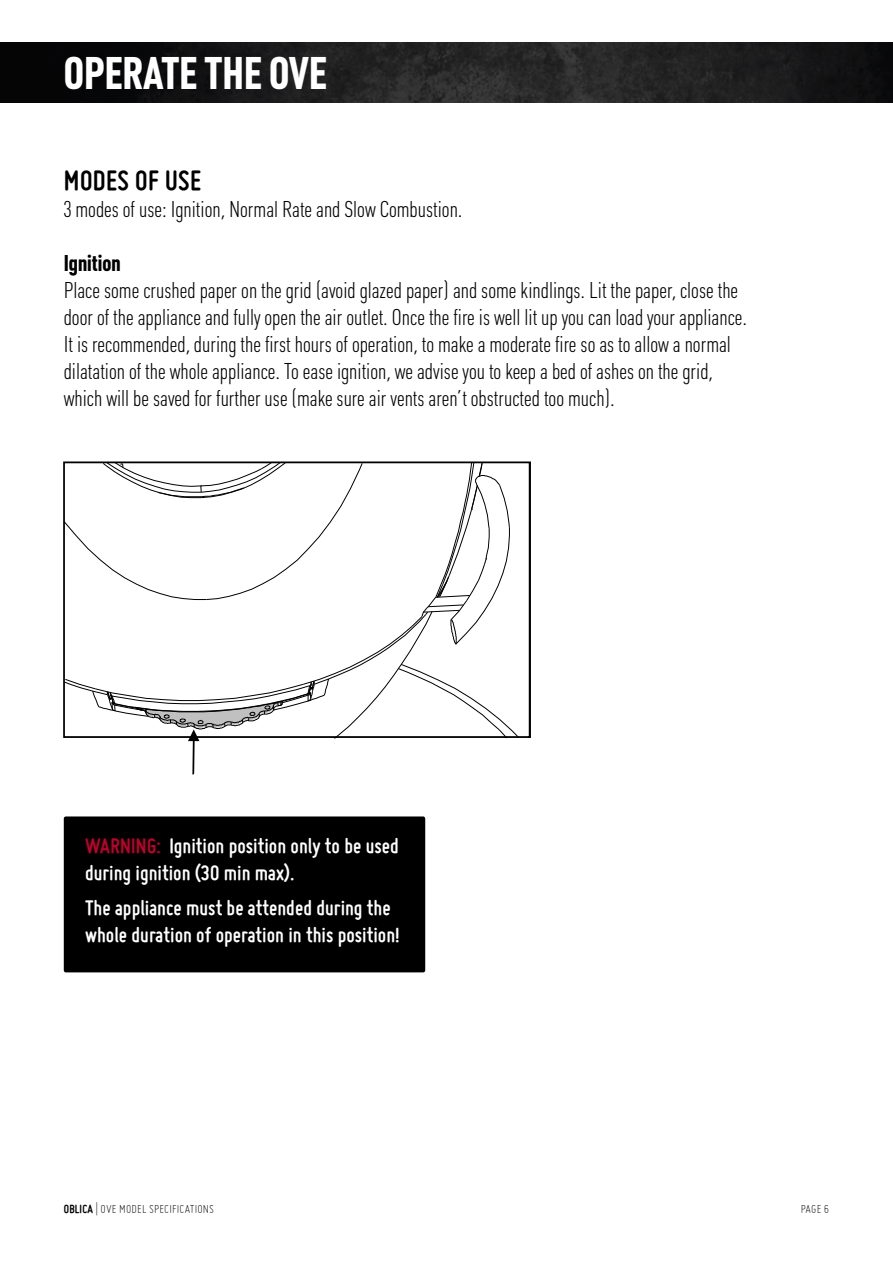
<style>
.page{position:relative;width:893px;height:1263px;background:#fff}
.page>*{position:absolute;margin:0;border:0;box-sizing:border-box;transform-origin:0 0}
.t1{font:700 45px "Plumb Condensed";color:#fff}
.t2{font:700 30px "Miso";letter-spacing:.015em;color:#000}
.t3{font:300 22.5px/27px "Plumb Condensed";color:#000}
.t4{font:700 22.5px/27px "Miso";color:#fff}
.t5{font:700 22.5px "Plumb Condensed";color:#000}
.t6{font:300 12.75px "Miso";letter-spacing:.015em;color:#000}
.s1{color:#be002c}
.s2{font-weight:700}
</style>
<div class="page">
<img style="left:0;top:43px;width:893px;height:59px">
<div style="left:64px;top:816px;width:361px;height:156px;background:#000;border-radius:2px"></div>
<hr style="left:64px;top:736px;width:466px;height:2px;background:#000">
<hr style="left:529px;top:462px;width:2px;height:275px;background:#000">
<hr style="left:64px;top:461px;width:466px;height:2px;background:#000">
<svg style="left:63px;top:461px;width:456px;height:313px"></svg>
<h1 class="t1" style="left:64px;top:48px;width:265px">OPERATE THE OVE</h1>
<h2 class="t2" style="left:64px;top:164px;width:139px">Modes of Use</h2>
<p class="t3" style="left:64px;top:197px;width:400px">3 modes of use: Ignition, Normal Rate and Slow Combustion.</p>
<p class="t5" style="left:64px;top:251px;width:58px">IGNITION</p>
<p class="t3" style="left:64px;top:278px;width:685px">Place some crushed paper on the grid (avoid glazed paper) and some kindlings. Lit the paper, close the door of the appliance and fully open the air outlet. Once the fire is well lit up you can load your appliance.<br>It is recommended, during the first hours of operation, to make a moderate fire so as to allow a normal dilatation of the whole appliance. To ease ignition, we advise you to keep a bed of ashes on the grid, which will be saved for further use (make sure air vents aren’t obstructed too much).</p>
<p class="t4" style="left:85px;top:832px;width:315px"><span class="s1">Warning:</span> Ignition position only to be used during ignition (30 min max).</p>
<p class="t4" style="left:85px;top:894px;width:316px">The appliance must be attended during the whole duration of operation in this position!</p>
<p class="t6" style="left:64px;top:1202px;width:152px"><span class="s2">oblica</span> | OVE MODEL SPECIFICATIONS</p>
<p class="t6" style="left:801px;top:1201px;width:30px">PAGE 6</p>
</div>
